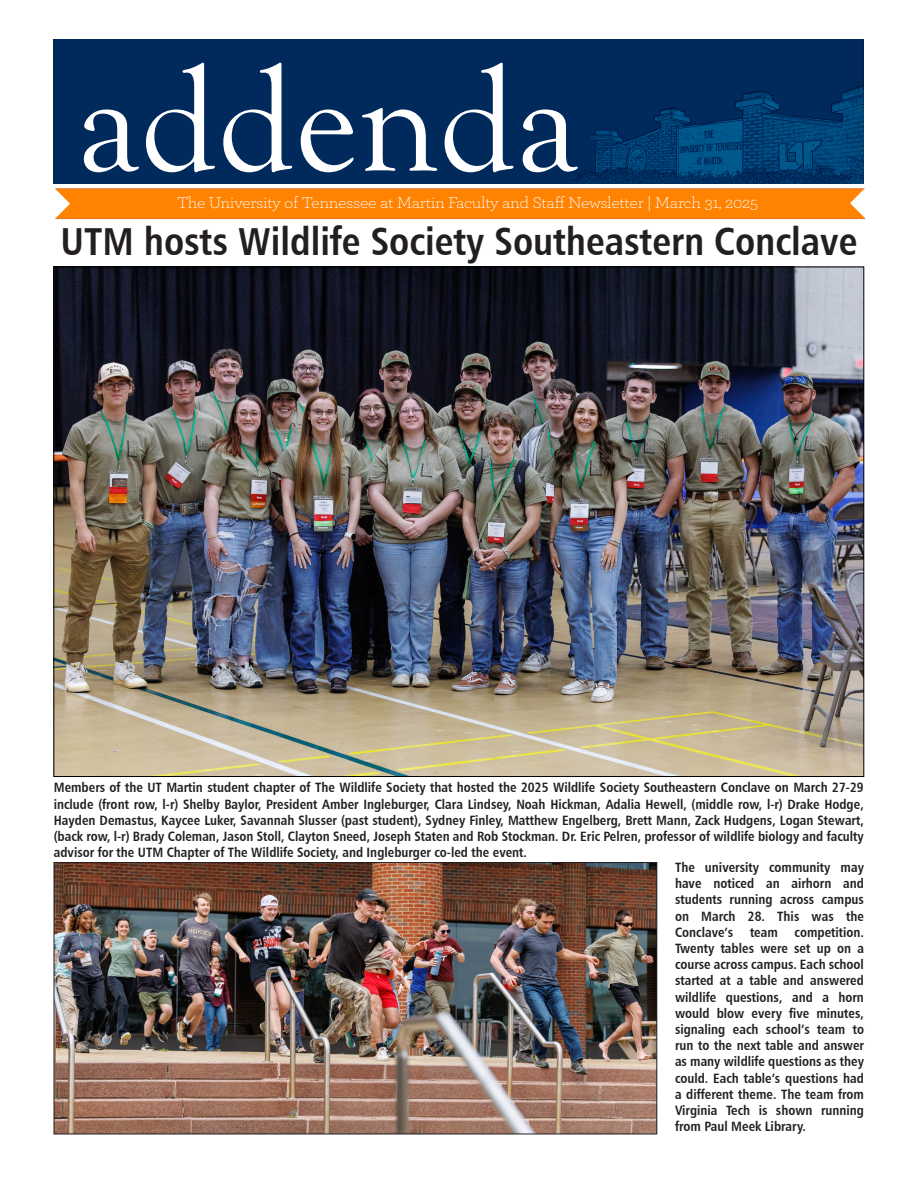
<style>
.page{position:relative;width:918px;height:1188px;background:#fff}
.page>*{position:absolute;margin:0;border:0;box-sizing:border-box;transform-origin:0 0}
.t1{font:148.5px "Goudy Old Style T";color:#fff}
.Main_Headline{font:39px "Humanist 777 BT Bold Condensed B";color:#231f20}
.t2{font:300 16.35px "Archer";letter-spacing:-.02em;color:#fff;scale:1.1 1}
.Cutline{font:13.5px/16.2px "Humanist 777 BT Bold Condensed B";color:#231f20;text-align:justify}
</style>
<div class="page">
<div style="left:54px;top:39px;width:809px;height:146px;background:#00295c"></div>
<img style="left:572px;top:82px;width:292px;height:103px">
<div style="left:55px;top:188px;width:810px;height:31px;background:#ff8200;border:1px solid #e47228"></div>
<svg style="left:53px;top:179px;width:17px;height:41px"></svg>
<svg style="left:850px;top:180px;width:16px;height:40px"></svg>
<img style="left:56px;top:269px;width:806px;height:506px">
<img style="left:56px;top:864px;width:599px;height:268px">
<div style="left:54px;top:862px;width:603px;height:272px;border:1px solid #231f20"></div>
<p class="t1" style="left:78px;top:40px;width:503px">addenda</p>
<p class="t2" style="left:177px;top:192px;width:530px">The University of Tennessee at Martin Faculty and Staff Newsletter | March 31, 2025</p>
<p class="Main_Headline" style="left:60px;top:217px;width:799px">UTM hosts Wildlife Society Southeastern Conclave</p>
<p class="Cutline" style="left:54px;top:779px;width:812px">Members of the UT Martin student chapter of The Wildlife Society that hosted the 2025 Wildlife Society Southeastern Conclave on March 27-29 include (front row, l-r) Shelby Baylor, President Amber Ingleburger, Clara Lindsey, Noah Hickman, Adalia Hewell, (middle row, l-r) Drake Hodge, Hayden Demastus, Kaycee Luker, Savannah Slusser (past student), Sydney Finley, Matthew Engelberg, Brett Mann, Zack Hudgens, Logan Stewart, (back row, l-r) Brady Coleman, Jason Stoll, Clayton Sneed, Joseph Staten and Rob Stockman. Dr. Eric Pelren, professor of wildlife biology and faculty advisor for the UTM Chapter of The Wildlife Society, and Ingleburger co-led the event.</p>
<p class="Cutline" style="left:675px;top:859px;width:191px">The university community may have noticed an airhorn and students running across campus on March 28. This was the Conclave’s team competition.<br>Twenty tables were set up on a course across campus. Each school started at a table and answered wildlife questions, and a horn would blow every five minutes, signaling each school’s team to run to the next table and answer as many wildlife questions as they could. Each table’s questions had a different theme. The team from Virginia Tech is shown running from Paul Meek Library.</p>
</div>
